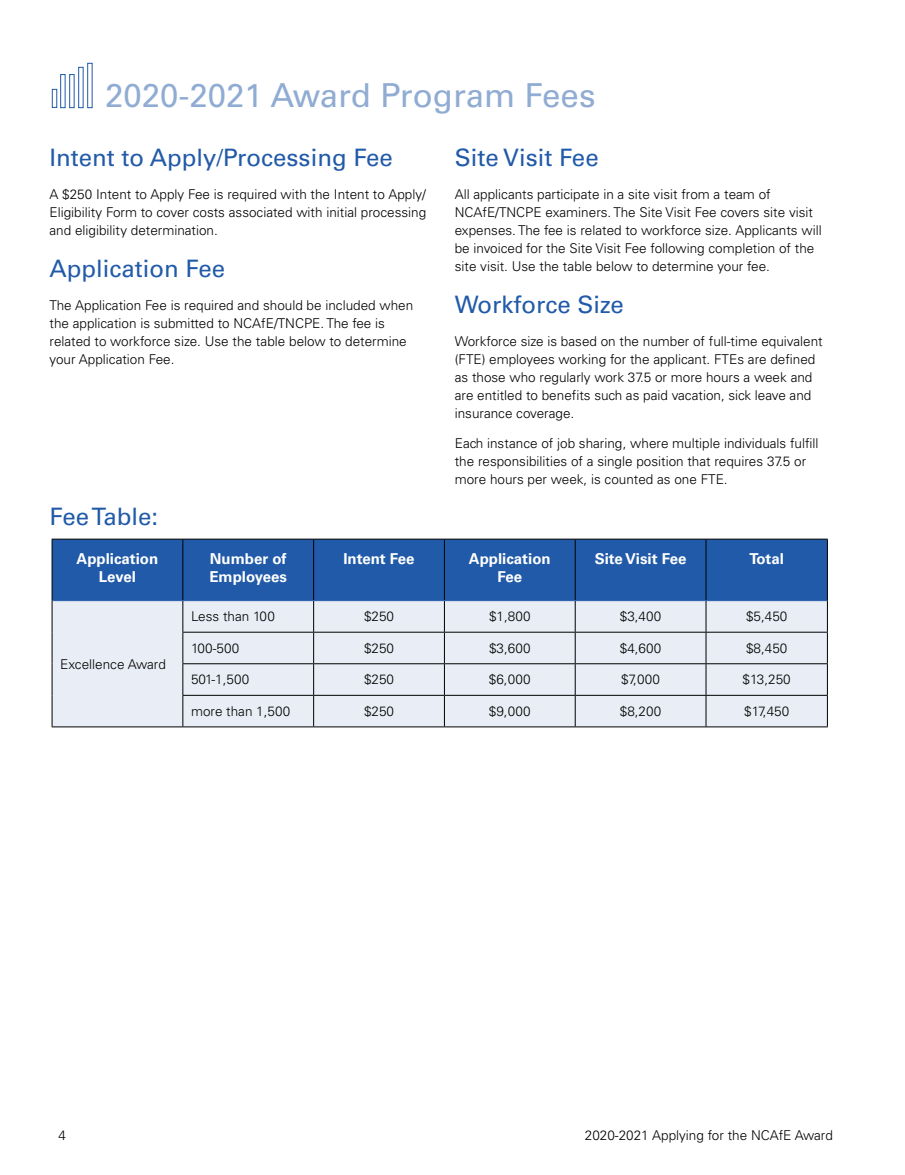
<style>
.page{position:relative;width:905px;height:1175px;background:#fff}
.page>*{position:absolute;margin:0;border:0;box-sizing:border-box;transform-origin:0 0}
.t1{font:33px "Univers LT Std";color:#90acd3}
.t2{font:24px "Univers LT Std";color:#215aa8}
.t3{font:700 15px/18px "Univers LT Std";color:#fff;text-align:center}
.t4{font:300 13.5px/18px "Univers LT Std";color:#000}
.s1{font-family:"Univers LT Std Light SC830";font-weight:400}
</style>
<div class="page">
<div style="left:53px;top:540px;width:774px;height:60px;background:#215aa8"></div>
<div style="left:53px;top:601px;width:774px;height:125px;background:#e9eef6"></div>
<hr style="left:52px;top:539px;width:131px;height:1px;background:#000">
<hr style="left:52px;top:539px;width:1px;height:61px;background:#000">
<hr style="left:183px;top:539px;width:130px;height:1px;background:#000">
<hr style="left:182px;top:539px;width:1px;height:61px;background:#000">
<hr style="left:313px;top:539px;width:131px;height:1px;background:#000">
<hr style="left:313px;top:539px;width:1px;height:61px;background:#000">
<hr style="left:444px;top:539px;width:131px;height:1px;background:#000">
<hr style="left:444px;top:539px;width:1px;height:61px;background:#000">
<hr style="left:575px;top:539px;width:131px;height:1px;background:#000">
<hr style="left:575px;top:539px;width:1px;height:61px;background:#000">
<hr style="left:706px;top:539px;width:121px;height:1px;background:#000">
<hr style="left:705px;top:539px;width:1px;height:61px;background:#000">
<hr style="left:827px;top:539px;width:1px;height:61px;background:#000">
<hr style="left:52px;top:600px;width:131px;height:1px;background:#215aa8">
<hr style="left:52px;top:600px;width:1px;height:32px;background:#000">
<hr style="left:52px;top:632px;width:1px;height:31px;background:#000">
<hr style="left:52px;top:663px;width:1px;height:32px;background:#000">
<hr style="left:52px;top:695px;width:1px;height:31px;background:#000">
<hr style="left:52px;top:726px;width:131px;height:1px;background:#000">
<hr style="left:183px;top:600px;width:130px;height:1px;background:#215aa8">
<hr style="left:313px;top:600px;width:131px;height:1px;background:#215aa8">
<hr style="left:444px;top:600px;width:131px;height:1px;background:#215aa8">
<hr style="left:575px;top:600px;width:131px;height:1px;background:#215aa8">
<hr style="left:706px;top:600px;width:121px;height:1px;background:#215aa8">
<hr style="left:182px;top:601px;width:1px;height:31px;background:#000">
<hr style="left:313px;top:601px;width:1px;height:31px;background:#000">
<hr style="left:444px;top:601px;width:1px;height:31px;background:#000">
<hr style="left:575px;top:601px;width:1px;height:31px;background:#000">
<hr style="left:705px;top:601px;width:1px;height:31px;background:#000">
<hr style="left:827px;top:600px;width:1px;height:32px;background:#000">
<hr style="left:182px;top:632px;width:131px;height:1px;background:#000">
<hr style="left:182px;top:632px;width:1px;height:31px;background:#000">
<hr style="left:313px;top:632px;width:131px;height:1px;background:#000">
<hr style="left:313px;top:632px;width:1px;height:31px;background:#000">
<hr style="left:444px;top:632px;width:131px;height:1px;background:#000">
<hr style="left:444px;top:632px;width:1px;height:31px;background:#000">
<hr style="left:575px;top:632px;width:131px;height:1px;background:#000">
<hr style="left:575px;top:632px;width:1px;height:31px;background:#000">
<hr style="left:706px;top:632px;width:121px;height:1px;background:#000">
<hr style="left:705px;top:632px;width:1px;height:31px;background:#000">
<hr style="left:827px;top:632px;width:1px;height:31px;background:#000">
<hr style="left:182px;top:663px;width:131px;height:1px;background:#000">
<hr style="left:182px;top:664px;width:1px;height:31px;background:#000">
<hr style="left:313px;top:663px;width:131px;height:1px;background:#000">
<hr style="left:313px;top:664px;width:1px;height:31px;background:#000">
<hr style="left:444px;top:663px;width:131px;height:1px;background:#000">
<hr style="left:444px;top:664px;width:1px;height:31px;background:#000">
<hr style="left:575px;top:663px;width:131px;height:1px;background:#000">
<hr style="left:575px;top:664px;width:1px;height:31px;background:#000">
<hr style="left:706px;top:663px;width:121px;height:1px;background:#000">
<hr style="left:705px;top:664px;width:1px;height:31px;background:#000">
<hr style="left:827px;top:664px;width:1px;height:31px;background:#000">
<hr style="left:182px;top:695px;width:131px;height:1px;background:#000">
<hr style="left:182px;top:695px;width:1px;height:31px;background:#000">
<hr style="left:313px;top:695px;width:131px;height:1px;background:#000">
<hr style="left:313px;top:695px;width:1px;height:31px;background:#000">
<hr style="left:444px;top:695px;width:131px;height:1px;background:#000">
<hr style="left:444px;top:695px;width:1px;height:31px;background:#000">
<hr style="left:575px;top:695px;width:131px;height:1px;background:#000">
<hr style="left:575px;top:695px;width:1px;height:31px;background:#000">
<hr style="left:706px;top:695px;width:121px;height:1px;background:#000">
<hr style="left:705px;top:695px;width:1px;height:31px;background:#000">
<hr style="left:827px;top:695px;width:1px;height:31px;background:#000">
<hr style="left:183px;top:726px;width:130px;height:1px;background:#000">
<hr style="left:313px;top:726px;width:131px;height:1px;background:#000">
<hr style="left:444px;top:726px;width:131px;height:1px;background:#000">
<hr style="left:575px;top:726px;width:131px;height:1px;background:#000">
<hr style="left:706px;top:726px;width:121px;height:1px;background:#000">
<div style="left:87px;top:63px;width:5px;height:45px;border:1px solid #215aa8"></div>
<div style="left:78px;top:67px;width:5px;height:41px;border:1px solid #215aa8"></div>
<div style="left:69px;top:74px;width:5px;height:34px;border:1px solid #215aa8"></div>
<div style="left:60px;top:74px;width:5px;height:34px;border:1px solid #215aa8"></div>
<div style="left:52px;top:89px;width:5px;height:19px;border:1px solid #215aa8"></div>
<h1 class="t1" style="left:105px;top:76px;width:492px">2020-2021 Award Program Fees</h1>
<h2 class="t2" style="left:50px;top:143px;width:345px">Intent to Apply/Processing Fee</h2>
<p class="t4" style="left:50px;top:185px;width:378px;text-align:justify">A $250 Intent to Apply Fee is required with the Intent to Apply/ Eligibility Form to cover costs associated with initial processing and eligibility determination.</p>
<h2 class="t2" style="left:50px;top:254px;width:177px">Application Fee</h2>
<p class="t4" style="left:50px;top:296px;width:365px">The Application Fee is required and should be included when the application is submitted to NCAfE<span class="s1">/</span>TNCPE. The fee is related to workforce size. Use the table below to determine your Application Fee.</p>
<h2 class="t2" style="left:454px;top:143px;width:145px">Site Visit Fee</h2>
<p class="t4" style="left:454px;top:185px;width:368px">All applicants participate in a site visit from a team of NCAfE/TNCPE examiners. The Site Visit Fee covers site visit expenses. The fee is related to workforce size. Applicants will be invoiced for the Site Visit Fee following completion of the site visit. Use the table below to determine your fee.</p>
<h2 class="t2" style="left:454px;top:290px;width:170px">Workforce Size</h2>
<p class="t4" style="left:454px;top:332px;width:369px">Workforce size is based on the number of full-time equivalent (FTE) employees working for the applicant. FTEs are defined as those who regularly work 37.5 or more hours a week and are entitled to benefits such as paid vacation, sick leave and insurance coverage.</p>
<p class="t4" style="left:454px;top:434px;width:365px">Each instance of job sharing, where multiple individuals fulfill the responsibilities of a single position that requires 37.5 or more hours per week, is counted as one FTE.</p>
<h2 class="t2" style="left:50px;top:502px;width:110px">Fee Table:</h2>
<p class="t3" style="left:77px;top:549px;width:83px">Application<br>Level</p>
<p class="t3" style="left:209px;top:549px;width:79px;text-align:left">Number of<br>Employees</p>
<p class="t3" style="left:343px;top:549px;width:73px">Intent Fee</p>
<p class="t3" style="left:469px;top:549px;width:83px">Application<br>Fee</p>
<p class="t3" style="left:594px;top:549px;width:93px">Site Visit Fee</p>
<p class="t3" style="left:749px;top:549px;width:36px">Total</p>
<p class="t4" style="left:60px;top:655px;width:107px">Excellence Award</p>
<p class="t4" style="left:191px;top:607px;width:85px">Less than 100</p>
<p class="t4" style="left:364px;top:607px;width:32px">$250</p>
<p class="t4" style="left:489px;top:607px;width:43px">$1,800</p>
<p class="t4" style="left:619px;top:607px;width:43px">$3,400</p>
<p class="t4" style="left:746px;top:607px;width:43px">$5,450</p>
<p class="t4" style="left:191px;top:639px;width:50px">100-500</p>
<p class="t4" style="left:364px;top:639px;width:32px">$250</p>
<p class="t4" style="left:489px;top:639px;width:43px">$3,600</p>
<p class="t4" style="left:619px;top:639px;width:43px">$4,600</p>
<p class="t4" style="left:746px;top:639px;width:43px">$8,450</p>
<p class="t4" style="left:191px;top:670px;width:60px">501-1,500</p>
<p class="t4" style="left:364px;top:670px;width:32px">$250</p>
<p class="t4" style="left:489px;top:670px;width:43px">$6,000</p>
<p class="t4" style="left:621px;top:670px;width:40px">$7,000</p>
<p class="t4" style="left:742px;top:670px;width:50px">$13,250</p>
<p class="t4" style="left:191px;top:702px;width:101px">more than 1,500</p>
<p class="t4" style="left:364px;top:702px;width:32px">$250</p>
<p class="t4" style="left:489px;top:702px;width:43px">$9,000</p>
<p class="t4" style="left:619px;top:702px;width:43px">$8,200</p>
<p class="t4" style="left:744px;top:702px;width:47px">$17,450</p>
<p class="t4" style="left:58px;top:1126px;width:9px">4</p>
<p class="t4" style="left:585px;top:1126px;width:249px">2020-2021 Applying for the NCAfE Award</p>
</div>
